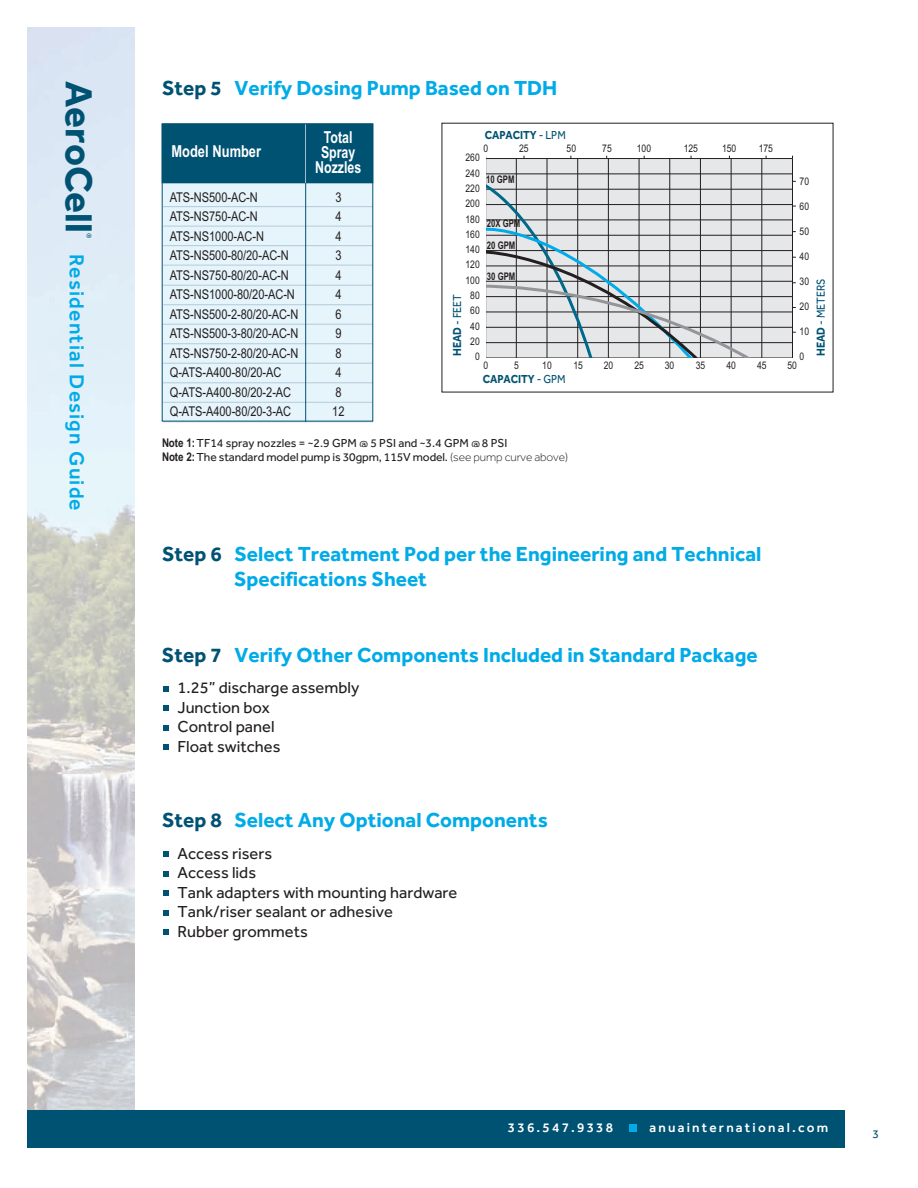
<style>
.page{position:relative;width:918px;height:1188px;background:#fff}
.page>*{position:absolute;margin:0;border:0;box-sizing:border-box;transform-origin:0 0}
.t1{font:700 39px "Effra";color:#005273}
.t2{font:700 21px/25.2px "Effra";color:#00abe7}
.t3{font:500 21px "Effra";letter-spacing:.055em;color:#00abe7}
.t4{font:16.5px/19.5px "Effra";color:#231f20}
.t5{font:700 16.5px/15px "Arial Narrow";color:#fff;text-align:center;scale:.91 1}
.t6{font:700 16.5px "Arial Narrow";color:#fff;scale:.95 1}
.t7{font:13.5px "Arial Narrow";letter-spacing:-.005em;color:#231f20}
.t8{font:500 13.5px "Effra";letter-spacing:.165em;color:#fff}
.t9{font:12px/13.5px "Effra";letter-spacing:-.01em;color:#231f20}
.t10{font:700 12px "Effra";letter-spacing:-.005em;color:#005273;scale:.9 1}
.t11{font:12px "Effra";letter-spacing:-.005em;color:#005273;scale:.9 1}
.t12{font:12px "Effra";letter-spacing:-.005em;color:#005273}
.t13{font:10.5px/15.3px "Arial Narrow";color:#231f20;text-align:right}
.t14{font:700 10.5px/21.3px "Arial Narrow";letter-spacing:-.005em;color:#231f20;scale:.9 1}
.t15{font:6.75px "Effra";color:#005273}
.s1{color:#005273}
.s2{font-weight:400}
.s3{font-weight:700}
.s4{font-family:"Arial Narrow";font-weight:700}
.s5{font-size:9px}
.s6{font-weight:300}
</style>
<div class="page">
<img style="left:27px;top:27px;width:108px;height:1083px">
<div style="left:27px;top:1110px;width:818px;height:38px;background:#005273"></div>
<div style="left:629px;top:1124px;width:8px;height:8px;background:#00abe7"></div>
<div style="left:162px;top:183px;width:211px;height:238px;background:#e6f4fb"></div>
<hr style="left:163px;top:206px;width:210px;height:1px;background:#b5cbda">
<hr style="left:163px;top:226px;width:210px;height:1px;background:#b5cbda">
<hr style="left:163px;top:245px;width:210px;height:1px;background:#b5cbda">
<hr style="left:163px;top:265px;width:210px;height:1px;background:#b5cbda">
<hr style="left:163px;top:285px;width:210px;height:1px;background:#b5cbda">
<hr style="left:163px;top:304px;width:210px;height:1px;background:#b5cbda">
<hr style="left:163px;top:324px;width:210px;height:1px;background:#b5cbda">
<hr style="left:163px;top:343px;width:210px;height:1px;background:#b5cbda">
<hr style="left:163px;top:363px;width:210px;height:1px;background:#b5cbda">
<hr style="left:163px;top:383px;width:210px;height:1px;background:#b5cbda">
<hr style="left:163px;top:402px;width:210px;height:1px;background:#b5cbda">
<hr style="left:163px;top:422px;width:210px;height:1px;background:#b5cbda">
<div style="left:162px;top:124px;width:211px;height:59px;background:#005273"></div>
<hr style="left:305px;top:182px;width:1px;height:240px;background:#005273">
<hr style="left:305px;top:124px;width:1px;height:59px;background:#a4c1d2">
<div style="left:162px;top:124px;width:211px;height:297px;border:1px solid #005273"></div>
<div style="left:485px;top:159px;width:308px;height:199px;background:#e6e7e9"></div>
<hr style="left:485px;top:158px;width:1px;height:200px;background:#231f20">
<hr style="left:516px;top:158px;width:1px;height:200px;background:#231f20">
<hr style="left:547px;top:158px;width:1px;height:200px;background:#231f20">
<hr style="left:577px;top:158px;width:1px;height:200px;background:#231f20">
<hr style="left:608px;top:158px;width:1px;height:200px;background:#231f20">
<hr style="left:639px;top:158px;width:1px;height:200px;background:#231f20">
<hr style="left:670px;top:158px;width:1px;height:200px;background:#231f20">
<hr style="left:700px;top:158px;width:1px;height:200px;background:#231f20">
<hr style="left:731px;top:158px;width:1px;height:200px;background:#231f20">
<hr style="left:762px;top:158px;width:1px;height:200px;background:#231f20">
<hr style="left:792px;top:158px;width:1px;height:200px;background:#231f20">
<hr style="left:486px;top:158px;width:307px;height:1px;background:#231f20">
<hr style="left:486px;top:174px;width:307px;height:1px;background:#231f20">
<hr style="left:486px;top:189px;width:307px;height:1px;background:#231f20">
<hr style="left:486px;top:204px;width:307px;height:1px;background:#231f20">
<hr style="left:486px;top:220px;width:307px;height:1px;background:#231f20">
<hr style="left:486px;top:235px;width:307px;height:1px;background:#231f20">
<hr style="left:486px;top:250px;width:307px;height:1px;background:#231f20">
<hr style="left:486px;top:266px;width:307px;height:1px;background:#231f20">
<hr style="left:486px;top:281px;width:307px;height:1px;background:#231f20">
<hr style="left:486px;top:296px;width:307px;height:1px;background:#231f20">
<hr style="left:486px;top:312px;width:307px;height:1px;background:#231f20">
<hr style="left:486px;top:327px;width:307px;height:1px;background:#231f20">
<hr style="left:486px;top:342px;width:307px;height:1px;background:#231f20">
<svg style="left:485px;top:182px;width:270px;height:176px"></svg>
<svg style="left:164px;top:686px;width:5px;height:6px"></svg>
<svg style="left:164px;top:705px;width:5px;height:6px"></svg>
<svg style="left:164px;top:725px;width:5px;height:6px"></svg>
<svg style="left:164px;top:744px;width:5px;height:6px"></svg>
<svg style="left:164px;top:851px;width:5px;height:6px"></svg>
<svg style="left:164px;top:871px;width:5px;height:6px"></svg>
<svg style="left:164px;top:890px;width:5px;height:6px"></svg>
<svg style="left:164px;top:910px;width:5px;height:6px"></svg>
<svg style="left:164px;top:929px;width:5px;height:6px"></svg>
<h1 class="t1" style="left:103px;top:81px;width:153px;rotate:90deg">AeroCell</h1>
<p class="t15" style="left:93px;top:233px;width:7px;rotate:90deg">®</p>
<h2 class="t3" style="left:89px;top:254px;width:258px;rotate:90deg">Residential Design Guide</h2>
<h2 class="t2" style="left:162px;top:75px;width:397px"><span class="s1">Step 5</span> Verify Dosing Pump Based on TDH</h2>
<p class="t6" style="left:171px;top:142px;width:96px">Model Number</p>
<p class="t5" style="left:315px;top:129px;width:52px">Total<br>Spray<br>Nozzles</p>
<p class="t7" style="left:170px;top:189px;width:90px">ATS-NS500-AC-N</p>
<p class="t7" style="left:335px;top:189px;width:8px">3</p>
<p class="t7" style="left:170px;top:209px;width:90px">ATS-NS750-AC-N</p>
<p class="t7" style="left:335px;top:209px;width:8px">4</p>
<p class="t7" style="left:170px;top:228px;width:96px">ATS-NS1000-AC-N</p>
<p class="t7" style="left:335px;top:228px;width:8px">4</p>
<p class="t7" style="left:170px;top:248px;width:121px">ATS-NS500-80/20-AC-N</p>
<p class="t7" style="left:335px;top:248px;width:8px">3</p>
<p class="t7" style="left:170px;top:267px;width:121px">ATS-NS750-80/20-AC-N</p>
<p class="t7" style="left:335px;top:267px;width:8px">4</p>
<p class="t7" style="left:170px;top:287px;width:127px">ATS-NS1000-80/20-AC-N</p>
<p class="t7" style="left:335px;top:287px;width:8px">4</p>
<p class="t7" style="left:170px;top:306px;width:130px">ATS-NS500-2-80/20-AC-N</p>
<p class="t7" style="left:335px;top:306px;width:8px">6</p>
<p class="t7" style="left:170px;top:326px;width:130px">ATS-NS500-3-80/20-AC-N</p>
<p class="t7" style="left:335px;top:326px;width:8px">9</p>
<p class="t7" style="left:170px;top:345px;width:130px">ATS-NS750-2-80/20-AC-N</p>
<p class="t7" style="left:335px;top:345px;width:8px">8</p>
<p class="t7" style="left:170px;top:365px;width:113px">Q-ATS-A400-80/20-AC</p>
<p class="t7" style="left:335px;top:365px;width:8px">4</p>
<p class="t7" style="left:170px;top:384px;width:123px">Q-ATS-A400-80/20-2-AC</p>
<p class="t7" style="left:335px;top:384px;width:8px">8</p>
<p class="t7" style="left:170px;top:404px;width:123px">Q-ATS-A400-80/20-3-AC</p>
<p class="t7" style="left:332px;top:404px;width:14px">12</p>
<p class="t10" style="left:485px;top:127px;width:91px">CAPACITY <span class="s2">- LPM</span></p>
<p class="t13" style="left:484px;top:140px;width:6px">0</p>
<p class="t13" style="left:519px;top:140px;width:11px">25</p>
<p class="t13" style="left:567px;top:140px;width:11px">50</p>
<p class="t13" style="left:602px;top:140px;width:11px">75</p>
<p class="t13" style="left:637px;top:140px;width:16px">100</p>
<p class="t13" style="left:684px;top:140px;width:16px">125</p>
<p class="t13" style="left:722px;top:140px;width:16px">150</p>
<p class="t13" style="left:759px;top:140px;width:16px">175</p>
<p class="t14" style="left:486px;top:169px;width:33px">10 GPM</p>
<p class="t13" style="left:465px;top:150px;width:16px">260<br>240<br>220<br>200<br>180<br>160<br>140<br>120<br>100<br>80<br>60<br>40<br>20<br>0</p>
<p class="t13" style="left:800px;top:174px;width:11px">70</p>
<p class="t13" style="left:800px;top:199px;width:11px">60</p>
<p class="t13" style="left:800px;top:224px;width:11px">50</p>
<p class="t13" style="left:800px;top:249px;width:11px">40</p>
<p class="t13" style="left:800px;top:274px;width:11px">30</p>
<p class="t13" style="left:800px;top:299px;width:11px">20</p>
<p class="t13" style="left:800px;top:324px;width:11px">10</p>
<p class="t13" style="left:800px;top:349px;width:6px">0</p>
<p class="t14" style="left:487px;top:213px;width:39px">20X GPM<br>20 GPM</p>
<p class="t14" style="left:487px;top:266px;width:33px">30 GPM</p>
<p class="t11" style="left:814px;top:356px;width:88px;rotate:-90deg"><span class="s3">HEAD</span> - METERS</p>
<p class="t11" style="left:450px;top:356px;width:71px;rotate:-90deg"><span class="s3">HEAD</span> - FEET</p>
<p class="t13" style="left:484px;top:358px;width:6px">0</p>
<p class="t13" style="left:514px;top:358px;width:6px">5</p>
<p class="t13" style="left:542px;top:358px;width:11px">10</p>
<p class="t13" style="left:573px;top:358px;width:11px">15</p>
<p class="t13" style="left:604px;top:358px;width:11px">20</p>
<p class="t13" style="left:634px;top:358px;width:11px">25</p>
<p class="t13" style="left:665px;top:358px;width:11px">30</p>
<p class="t13" style="left:696px;top:358px;width:11px">35</p>
<p class="t13" style="left:727px;top:358px;width:11px">40</p>
<p class="t13" style="left:757px;top:358px;width:11px">45</p>
<p class="t13" style="left:788px;top:358px;width:11px">50</p>
<p class="t10" style="left:483px;top:372px;width:94px">CAPACITY <span class="s2">- GPM</span></p>
<p class="t9" style="left:162px;top:437px;width:408px"><span class="s4">Note 1:</span>TF14 spray nozzles = ~2.9 GPM <span class="s5">@</span> 5 PSI and ~3.4 GPM <span class="s5">@</span> 8 PSI<br><span class="s4">Note 2:</span>The standard model pump is 30gpm, 115V model. <span class="s6">(see pump curve above)</span></p>
<h2 class="t2" style="left:234px;top:541px;width:529px;text-indent:-72px"><span class="s1">Step 6</span> Select Treatment Pod per the Engineering and Technical<br>Specifications Sheet</h2>
<h2 class="t2" style="left:162px;top:641px;width:597px"><span class="s1">Step 7</span> Verify Other Components Included in Standard Package</h2>
<p class="t4" style="left:178px;top:678px;width:183px">1.25” discharge assembly<br>Junction box<br>Control panel<br>Float switches</p>
<h2 class="t2" style="left:162px;top:807px;width:387px"><span class="s1">Step 8</span> Select Any Optional Components</h2>
<p class="t4" style="left:178px;top:843px;width:281px">Access risers<br>Access lids<br>Tank adapters with mounting hardware<br>Tank/riser sealant or adhesive<br>Rubber grommets</p>
<p class="t8" style="left:508px;top:1119px;width:107px">336.547.9338</p>
<p class="t8" style="left:649px;top:1119px;width:180px">anuainternational.com</p>
<p class="t12" style="left:872px;top:1126px;width:8px">3</p>
</div>
